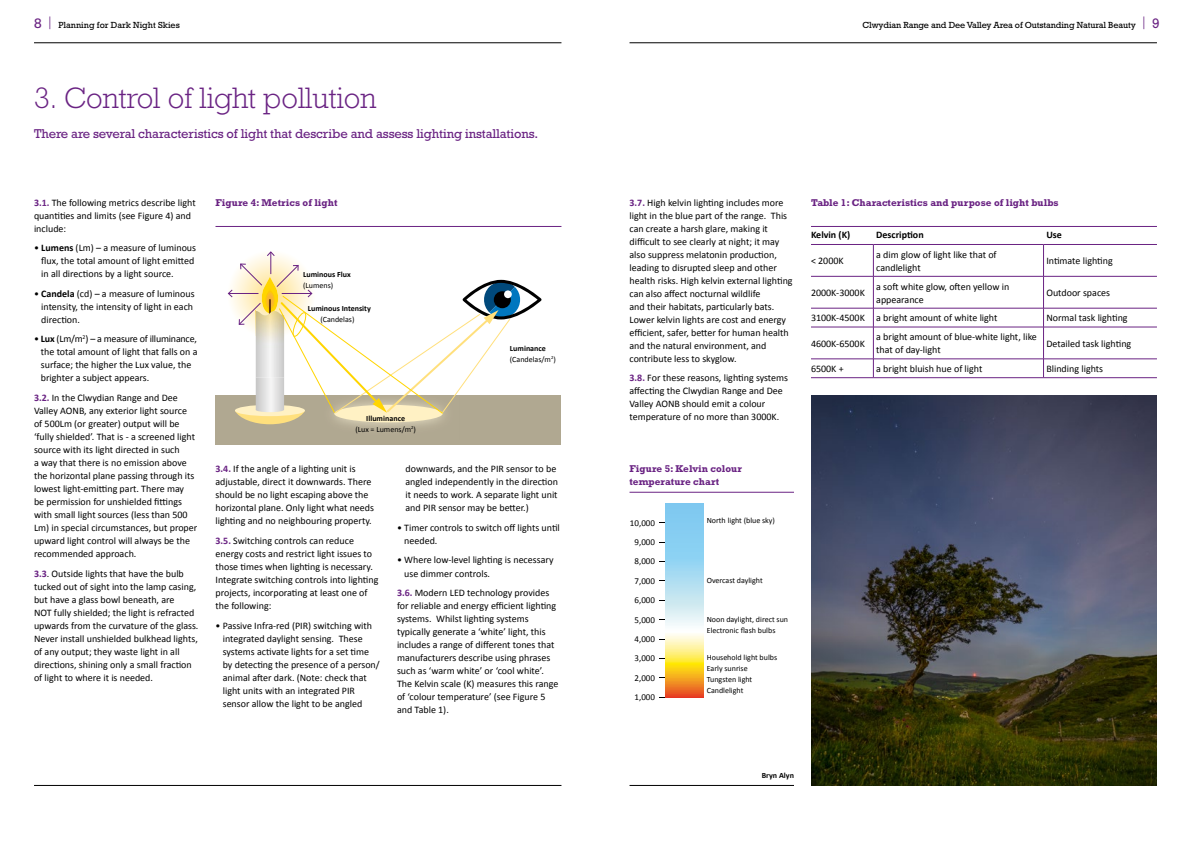
<style>
.page{position:relative;width:1191px;height:842px;background:#fff}
.page>*{position:absolute;margin:0;border:0;box-sizing:border-box;transform-origin:0 0}
.t1{font:300 30px "Rockwell";color:#6a2383}
.t2{font:13px "Rockwell";letter-spacing:-.01em;color:#6a2383}
.t3{font:10px/13px "Calibri";color:#000}
.t4{font:700 10px/13px "Rockwell";color:#6a2383}
.t5{font:700 10px "Calibri";color:#000}
.t6{font:9px "Rockwell";letter-spacing:-.01em;color:#000}
.t7{font:9px/19.4px "Calibri";color:#000;text-align:center}
.t8{font:8px/11px "Calibri";color:#000}
.t9{font:700 8px "Calibri";color:#000}
.s1{font-size:14px;color:#6a2383}
.s2{font-weight:700;color:#6a2383}
.s3{font-weight:700}
</style>
<div class="page">
<hr style="left:34px;top:43px;width:527px;height:1px;background:#000">
<hr style="left:629px;top:43px;width:528px;height:1px;background:#000">
<hr style="left:34px;top:785px;width:527px;height:1px;background:#000">
<hr style="left:629px;top:785px;width:165px;height:1px;background:#000">
<hr style="left:215px;top:226px;width:346px;height:1px;background:#6a2383">
<div style="left:215px;top:395px;width:346px;height:50px;background:#b0a891"></div>
<img style="left:346px;top:424px;width:85px;height:4px">
<svg style="left:227px;top:251px;width:314px;height:173px"></svg>
<hr style="left:629px;top:492px;width:165px;height:1px;background:#6a2383">
<svg style="left:665px;top:503px;width:38px;height:195px;background:#c4d3be"></svg>
<hr style="left:811px;top:226px;width:346px;height:1px;background:#6a2383">
<hr style="left:811px;top:244px;width:62px;height:1px;background:#6a2383">
<hr style="left:873px;top:244px;width:170px;height:1px;background:#6a2383">
<hr style="left:873px;top:245px;width:1px;height:31px;background:#6a2383">
<hr style="left:1043px;top:244px;width:114px;height:1px;background:#6a2383">
<hr style="left:1043px;top:245px;width:1px;height:31px;background:#6a2383">
<hr style="left:811px;top:276px;width:62px;height:1px;background:#6a2383">
<hr style="left:873px;top:276px;width:170px;height:1px;background:#6a2383">
<hr style="left:873px;top:276px;width:1px;height:32px;background:#6a2383">
<hr style="left:1043px;top:276px;width:114px;height:1px;background:#6a2383">
<hr style="left:1043px;top:276px;width:1px;height:32px;background:#6a2383">
<hr style="left:811px;top:308px;width:62px;height:1px;background:#6a2383">
<hr style="left:873px;top:308px;width:170px;height:1px;background:#6a2383">
<svg style="left:873px;top:308px;width:1px;height:19px"></svg>
<hr style="left:1043px;top:308px;width:114px;height:1px;background:#6a2383">
<svg style="left:1043px;top:308px;width:1px;height:19px"></svg>
<hr style="left:811px;top:327px;width:62px;height:1px;background:#6a2383">
<hr style="left:873px;top:327px;width:170px;height:1px;background:#6a2383">
<hr style="left:873px;top:327px;width:1px;height:32px;background:#6a2383">
<hr style="left:1043px;top:327px;width:114px;height:1px;background:#6a2383">
<hr style="left:1043px;top:327px;width:1px;height:32px;background:#6a2383">
<hr style="left:811px;top:359px;width:62px;height:1px;background:#6a2383">
<hr style="left:873px;top:359px;width:170px;height:1px;background:#6a2383">
<svg style="left:873px;top:359px;width:1px;height:18px"></svg>
<hr style="left:1043px;top:359px;width:114px;height:1px;background:#6a2383">
<svg style="left:1043px;top:360px;width:1px;height:17px"></svg>
<hr style="left:811px;top:377px;width:62px;height:1px;background:#6a2383">
<hr style="left:873px;top:377px;width:170px;height:1px;background:#6a2383">
<hr style="left:1043px;top:377px;width:114px;height:1px;background:#6a2383">
<img style="left:811px;top:395px;width:346px;height:390px">
<p class="t6" style="left:34px;top:20px;width:147px"><span class="s1">8</span> <sup>|</sup> Planning for Dark Night Skies</p>
<p class="t6" style="left:862px;top:20px;width:299px">Clwydian Range and Dee Valley Area of Outstanding Natural Beauty <sup>|</sup> <span class="s1">9</span></p>
<h1 class="t1" style="left:34px;top:81px;width:344px">3. Control of light pollution</h1>
<h2 class="t2" style="left:34px;top:126px;width:506px">There are several characteristics of light that describe and assess lighting installations.</h2>
<p class="t3" style="left:34px;top:196px;width:163px"><span class="s2">3.1.</span> The following metrics describe light quantities and limits (see Figure 4) and include:</p>
<p class="t3" style="left:41px;top:242px;width:156px;text-indent:-7px">• <span class="s3">Lumens</span> (Lm) – a measure of luminous flux, the total amount of light emitted in all directions by a light source.</p>
<p class="t3" style="left:41px;top:287px;width:155px;text-indent:-7px">• <span class="s3">Candela</span> (cd) – a measure of luminous intensity, the intensity of light in each direction.</p>
<p class="t3" style="left:41px;top:333px;width:158px;text-indent:-7px">• <span class="s3">Lux</span> (Lm/m<sup>2</sup>) – a measure of illuminance, the total amount of light that falls on a surface; the higher the Lux value, the brighter a subject appears.</p>
<p class="t3" style="left:34px;top:391px;width:165px"><span class="s2">3.2.</span> In the Clwydian Range and Dee Valley AONB, any exterior light source of 500Lm (or greater) output will be ‘fully shielded’. That is - a screened light source with its light directed in such<br>a way that there is no emission above the horizontal plane passing through its lowest light-emitting part. There may<br>be permission for unshielded fittings with small light sources (less than 500<br>Lm) in special circumstances, but proper upward light control will always be the recommended approach.</p>
<p class="t3" style="left:34px;top:567px;width:166px"><span class="s2">3.3</span>. Outside lights that have the bulb tucked out of sight into the lamp casing, but have a glass bowl beneath, are<br>NOT fully shielded; the light is refracted upwards from the curvature of the glass.<br>Never install unshielded bulkhead lights, of any output; they waste light in all directions, shining only a small fraction of light to where it is needed.</p>
<p class="t4" style="left:215px;top:196px;width:123px">Figure 4: Metrics of light</p>
<p class="t9" style="left:303px;top:269px;width:49px">Luminous Flux</p>
<p class="t8" style="left:303px;top:280px;width:32px">(Lumens)</p>
<p class="t9" style="left:308px;top:304px;width:65px">Luminous Intensity</p>
<p class="t8" style="left:320px;top:314px;width:36px">(Candelas)</p>
<p class="t8" style="left:355px;top:413px;width:62px;text-align:center"><span class="s3">Illuminance<br></span>(Lux = Lumens/m<sup>2</sup>)</p>
<p class="t8" style="left:510px;top:343px;width:47px"><span class="s3">Luminance </span>(Candelas/m<sup>2</sup>)</p>
<p class="t3" style="left:215px;top:463px;width:160px"><span class="s2">3.4.</span> If the angle of a lighting unit is adjustable, direct it downwards. There should be no light escaping above the horizontal plane. Only light what needs lighting and no neighbouring property.</p>
<p class="t3" style="left:215px;top:534px;width:164px"><span class="s2">3.5.</span> Switching controls can reduce energy costs and restrict light issues to those times when lighting is necessary.<br>Integrate switching controls into lighting projects, incorporating at least one of the following:</p>
<p class="t3" style="left:223px;top:619px;width:158px;text-indent:-7px">• Passive Infra-red (PIR) switching with integrated daylight sensing. These systems activate lights for a set time by detecting the presence of a person/ animal after dark. (Note: check that light units with an integrated PIR sensor allow the light to be angled</p>
<p class="t3" style="left:405px;top:463px;width:154px">downwards, and the PIR sensor to be angled independently in the direction it needs to work. A separate light unit and PIR sensor may be better.)</p>
<p class="t3" style="left:404px;top:521px;width:157px;text-indent:-7px">• Timer controls to switch off lights until needed.</p>
<p class="t3" style="left:404px;top:554px;width:151px;text-indent:-7px">• Where low-level lighting is necessary use dimmer controls.</p>
<p class="t3" style="left:397px;top:586px;width:163px"><span class="s2">3.6.</span> Modern LED technology provides for reliable and energy efficient lighting systems. Whilst lighting systems typically generate a ‘white’ light, this includes a range of different tones that manufacturers describe using phrases such as ‘warm white’ or ‘cool white’.<br>The Kelvin scale (K) measures this range of ‘colour temperature’ (see Figure 5 and Table 1).</p>
<p class="t3" style="left:629px;top:196px;width:165px"><span class="s2">3.7.</span> High kelvin lighting includes more light in the blue part of the range. This can create a harsh glare, making it difficult to see clearly at night; it may also suppress melatonin production, leading to disrupted sleep and other health risks. High kelvin external lighting can also affect nocturnal wildlife<br>and their habitats, particularly bats.<br>Lower kelvin lights are cost and energy efficient, safer, better for human health and the natural environment, and contribute less to skyglow.</p>
<p class="t3" style="left:629px;top:372px;width:160px"><span class="s2">3.8.</span> For these reasons, lighting systems affecting the Clwydian Range and Dee Valley AONB should emit a colour temperature of no more than 3000K.</p>
<p class="t4" style="left:629px;top:462px;width:114px">Figure 5: Kelvin colour temperature chart</p>
<p class="t7" style="left:630px;top:513px;width:27px">10,000<br>9,000<br>8,000<br>7,000<br>6,000<br>5,000<br>4,000<br>3,000<br>2,000<br>1,000</p>
<p class="t8" style="left:707px;top:515px;width:70px">North light (blue sky)</p>
<p class="t8" style="left:707px;top:575px;width:57px">Overcast daylight</p>
<p class="t8" style="left:707px;top:613px;width:83px">Noon daylight, direct sun<br>Electronic flash bulbs</p>
<p class="t8" style="left:707px;top:652px;width:72px">Household light bulbs<br>Early sunrise<br>Tungsten light<br>Candlelight</p>
<p class="t4" style="left:811px;top:196px;width:249px">Table 1: Characteristics and purpose of light bulbs</p>
<p class="t5" style="left:811px;top:228px;width:41px">Kelvin (K)</p>
<p class="t5" style="left:876px;top:228px;width:49px">Description</p>
<p class="t5" style="left:1046px;top:228px;width:17px">Use</p>
<p class="t3" style="left:811px;top:254px;width:34px">&lt; 2000K</p>
<p class="t3" style="left:876px;top:248px;width:122px">a dim glow of light like that of candlelight</p>
<p class="t3" style="left:1046px;top:254px;width:68px">Intimate lighting</p>
<p class="t3" style="left:811px;top:286px;width:55px">2000K-3000K</p>
<p class="t3" style="left:876px;top:280px;width:135px">a soft white glow, often yellow in appearance</p>
<p class="t3" style="left:1046px;top:286px;width:65px">Outdoor spaces</p>
<p class="t3" style="left:811px;top:312px;width:188px">3100K-4500K a bright amount of white light</p>
<p class="t3" style="left:1046px;top:312px;width:83px">Normal task lighting</p>
<p class="t3" style="left:811px;top:337px;width:55px">4600K-6500K</p>
<p class="t3" style="left:876px;top:330px;width:162px">a bright amount of blue-white light, like that of day-light</p>
<p class="t3" style="left:1046px;top:337px;width:86px">Detailed task lighting</p>
<p class="t3" style="left:811px;top:362px;width:34px">6500K +</p>
<p class="t3" style="left:876px;top:362px;width:108px">a bright bluish hue of light</p>
<p class="t3" style="left:1046px;top:362px;width:58px">Blinding lights</p>
<p class="t9" style="left:762px;top:770px;width:34px">Bryn Alyn</p>
</div>
